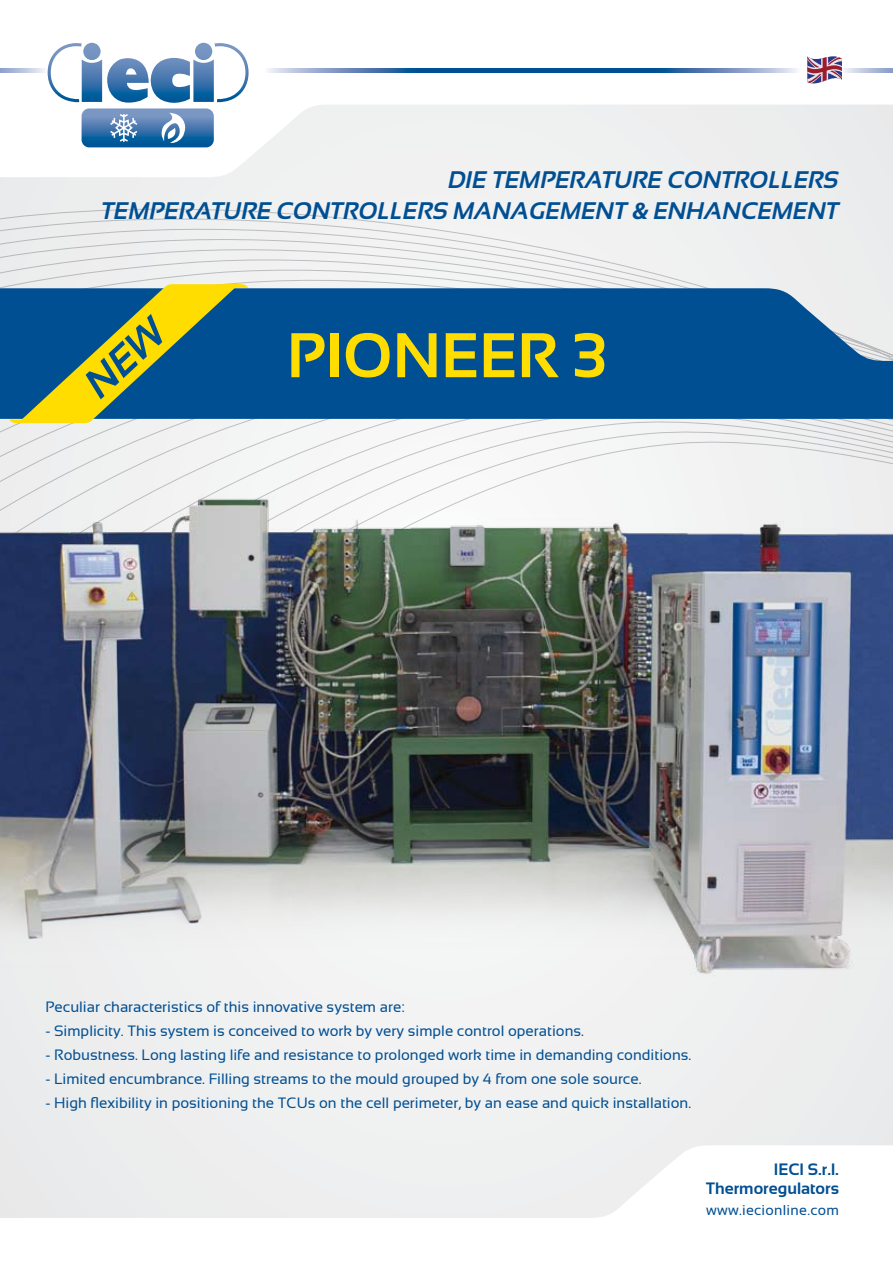
<style>
.page{position:relative;width:893px;height:1263px;background:#eff0f0}
.page>*{position:absolute;margin:0;border:0;box-sizing:border-box;transform-origin:0 0}
.t1{font:700 63px "Sansation";color:#fd0}
.t2{font:italic 700 24px/31.5px "Sansation";color:#004f93;text-align:right}
.t3{font:700 16.5px/19.5px "Sansation";color:#004f93;text-align:right}
.t4{font:15px "Sansation";color:#004f93}
.t5{font:14.25px "Sansation";letter-spacing:.02em;color:#004f93}
.s1{font-family:"Myriad Pro"}
</style>
<div class="page">
<svg style="left:0;top:208px;width:893px;height:273px"></svg>
<svg style="left:0;top:0;width:893px;height:177px;fill:#fff"></svg>
<svg style="left:0;top:1146px;width:893px;height:117px;fill:#fff"></svg>
<svg style="left:842px;top:68px;width:51px;height:5px"></svg>
<svg style="left:0;top:68px;width:46px;height:5px"></svg>
<svg style="left:645px;top:68px;width:154px;height:5px"></svg>
<svg style="left:264px;top:68px;width:153px;height:5px"></svg>
<div style="left:417px;top:68px;width:228px;height:5px;background:#004f93"></div>
<svg style="left:48px;top:43px;width:201px;height:104px"></svg>
<svg style="left:0;top:288px;width:893px;height:131px;background:#0e5898"></svg>
<svg style="left:807px;top:56px;width:35px;height:29px"></svg>
<img style="left:0;top:481px;width:893px;height:493px">
<svg style="left:9px;top:284px;width:239px;height:140px;background:#56806b"></svg>
<h2 class="t2" style="left:102px;top:164px;width:739px">DIE TEMPERATURE CONTROLLERS<br>TEMPERATURE CONTROLLERS MANAGEMENT <span class="s1">&amp;</span> ENHANCEMENT</h2>
<h1 class="t1" style="left:287px;top:320px;width:321px">PIONEER 3</h1>
<p class="t4" style="left:45px;top:998px;width:361px">Peculiar characteristics of this innovative system are:</p>
<p class="t4" style="left:45px;top:1022px;width:540px">- Simplicity. This system is conceived to work by very simple control operations.</p>
<p class="t4" style="left:45px;top:1046px;width:647px">- Robustness. Long lasting life and resistance to prolonged work time in demanding conditions.</p>
<p class="t4" style="left:45px;top:1070px;width:598px">- Limited encumbrance. Filling streams to the mould grouped by 4 from one sole source.</p>
<p class="t4" style="left:45px;top:1094px;width:647px">- High flexibility in positioning the TCUs on the cell perimeter, by an ease and quick installation.</p>
<p class="t3" style="left:706px;top:1159px;width:134px">IECI S.r.l.<br>Thermoregulators</p>
<p class="t5" style="left:706px;top:1202px;width:134px">www.iecionline.com</p>
</div>
